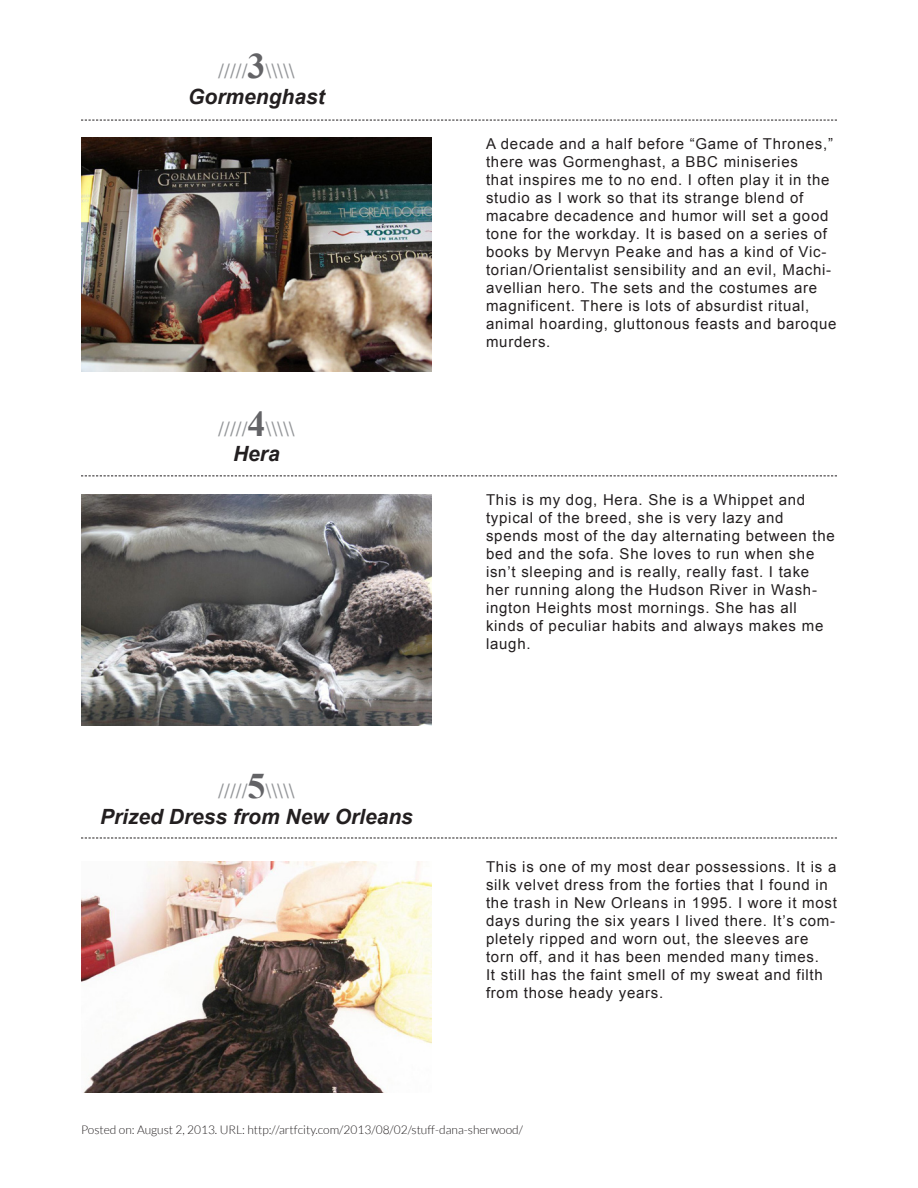
<style>
.page{position:relative;width:918px;height:1188px;background:#fff}
.page>*{position:absolute;margin:0;border:0;box-sizing:border-box;transform-origin:0 0}
.t1{font:italic 700 21px "Arial";color:#231f20}
.t2{font:700 21px "Times New Roman";color:#939598}
.t3{font:15px/18px "Arial";letter-spacing:.05em;color:#231f20}
.t4{font:300 12px "Lato";color:#231f20}
.s1{font-size:36px;color:#636366}
</style>
<div class="page">
<svg style="left:81px;top:120px;width:756px;height:1px"></svg>
<img style="left:81px;top:138px;width:351px;height:234px">
<img style="left:81px;top:494px;width:351px;height:232px">
<svg style="left:81px;top:476px;width:756px;height:1px"></svg>
<img style="left:81px;top:861px;width:351px;height:231px">
<svg style="left:81px;top:838px;width:756px;height:1px"></svg>
<p class="t2" style="left:218px;top:57px;width:78px">/////<span class="s1">3</span>\\\\\</p>
<p class="t1" style="left:188px;top:82px;width:138px">Gormenghast</p>
<p class="t2" style="left:218px;top:415px;width:78px">/////<span class="s1">4</span>\\\\\</p>
<p class="t1" style="left:233px;top:440px;width:48px">Hera</p>
<p class="t2" style="left:218px;top:777px;width:78px">/////<span class="s1">5</span>\\\\\</p>
<p class="t1" style="left:100px;top:802px;width:314px">Prized Dress from New Orleans</p>
<p class="t3" style="left:486px;top:135px;width:352px">A decade and a half before “Game of Thrones,” there was Gormenghast, a BBC miniseries<br>that inspires me to no end. I often play it in the studio as I work so that its strange blend of macabre decadence and humor will set a good tone for the workday. It is based on a series of books by Mervyn Peake and has a kind of Vic&shy;torian/Orientalist sensibility and an evil, Machi&shy;avellian hero. The sets and the costumes are magnificent. There is lots of absurdist ritual, animal hoarding, gluttonous feasts and baroque murders.</p>
<p class="t3" style="left:486px;top:491px;width:350px">This is my dog, Hera. She is a Whippet and typical of the breed, she is very lazy and spends most of the day alternating between the bed and the sofa. She loves to run when she isn’t sleeping and is really, really fast. I take her running along the Hudson River in Wash&shy;ington Heights most mornings. She has all kinds of peculiar habits and always makes me laugh.</p>
<p class="t3" style="left:486px;top:858px;width:352px">This is one of my most dear possessions. It is a silk velvet dress from the forties that I found in the trash in New Orleans in 1995. I wore it most days during the six years I lived there. It’s com&shy;pletely ripped and worn out, the sleeves are torn off, and it has been mended many times.<br>It still has the faint smell of my sweat and filth from those heady years.</p>
<p class="t4" style="left:81px;top:1123px;width:444px">Posted on: August 2, 2013. URL: http://artfcity.com/2013/08/02/stuff-dana-sherwood/</p>
</div>
